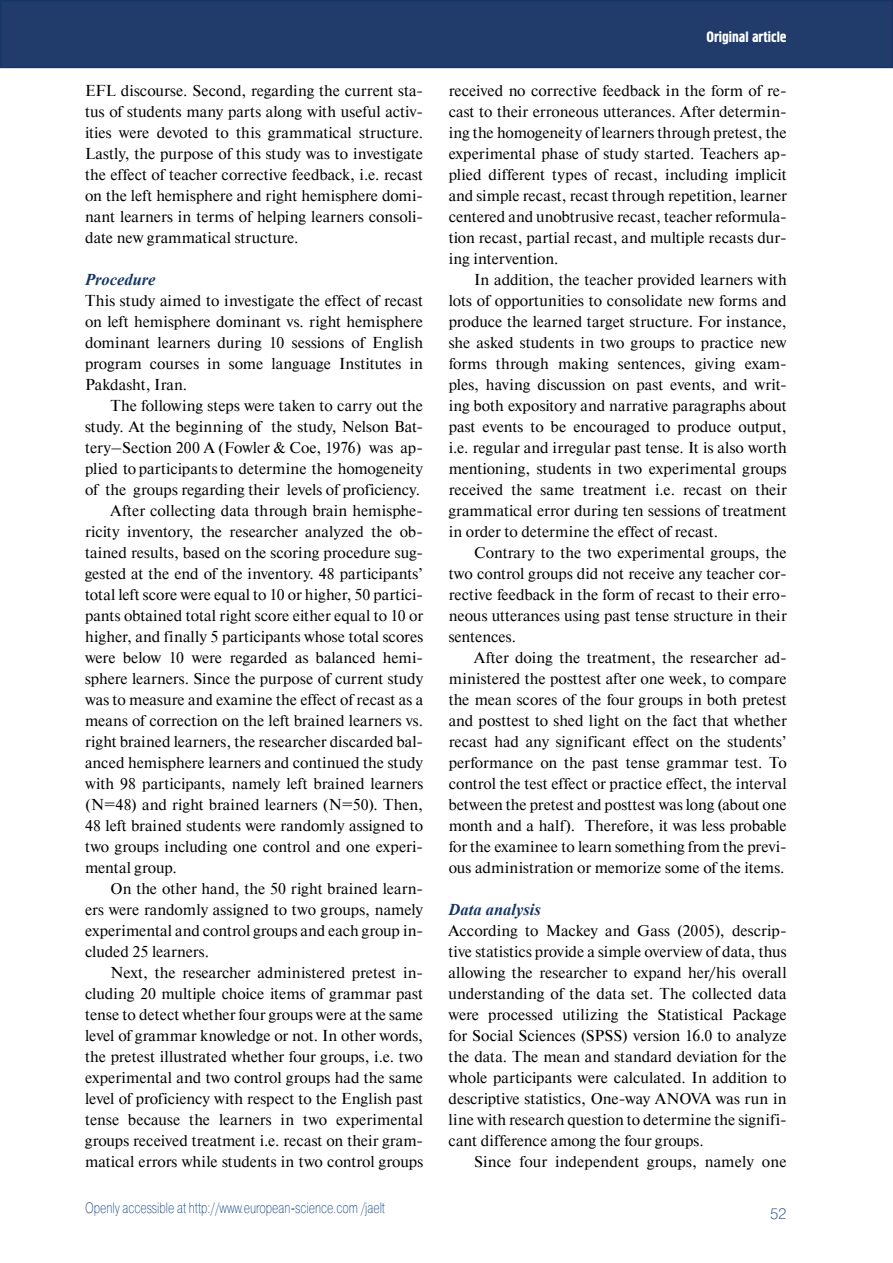
<style>
.page{position:relative;width:893px;height:1263px;background:#fff}
.page>*{position:absolute;margin:0;border:0;box-sizing:border-box;transform-origin:0 0}
.t1{font:italic 700 16.5px "Times New Roman";color:#153666}
.t2{font:15.75px/21px "Newton C";letter-spacing:.005em;color:#000;text-align:justify}
.t3{font:15px "Pragmatica Light C";color:#124789;scale:.75 1}
.t4{font:15px "Hermes C";color:#fff}
.t5{font:15px "Pragmatica Light C";color:#124789}
</style>
<div class="page">
<div style="left:1px;top:1px;width:891px;height:66px;background:#213c6b"></div>
<div style="left:0;top:0;width:893px;height:68px;border:2px solid #153666"></div>
<p class="t2" style="left:85px;top:80px;width:340px">EFL discourse. Second, regarding the current sta&shy;tus of students many parts along with useful activ&shy;ities were devoted to this grammatical structure.<br>Lastly, the purpose of this study was to investigate the effect of teacher corrective feedback, i.e. recast on the left hemisphere and right hemisphere domi&shy;nant learners in terms of helping learners consoli&shy;date new grammatical structure.</p>
<p class="t1" style="left:85px;top:268px;width:72px">Procedure</p>
<p class="t2" style="left:85px;top:290px;width:340px">This study aimed to investigate the effect of recast on left hemisphere dominant vs. right hemisphere dominant learners during 10 sessions of English program courses in some language Institutes in Pakdasht, Iran.</p>
<p class="t2" style="left:111px;top:395px;width:314px">The following steps were taken to carry out the</p>
<p class="t2" style="left:85px;top:416px;width:340px">study. At the beginning of the study, Nelson Bat-</p>
<p class="t2" style="left:85px;top:437px;width:340px">tery–Section 200 A (Fowler &amp; Coe, 1976) was ap-</p>
<p class="t2" style="left:85px;top:458px;width:339px">plied to participants to determine the homogeneity</p>
<p class="t2" style="left:85px;top:479px;width:337px">of the groups regarding their levels of proficiency.</p>
<p class="t2" style="left:111px;top:500px;width:314px">After collecting data through brain hemisphe-</p>
<p class="t2" style="left:85px;top:521px;width:340px">ricity inventory, the researcher analyzed the ob-</p>
<p class="t2" style="left:85px;top:542px;width:340px">tained results, based on the scoring procedure sug-</p>
<p class="t2" style="left:85px;top:563px;width:339px">gested at the end of the inventory. 48 participants’</p>
<p class="t2" style="left:85px;top:584px;width:340px">total left score were equal to 10 or higher, 50 partici-</p>
<p class="t2" style="left:85px;top:605px;width:339px">pants obtained total right score either equal to 10 or</p>
<p class="t2" style="left:85px;top:626px;width:340px">higher, and finally 5 participants whose total scores</p>
<p class="t2" style="left:85px;top:647px;width:340px">were below 10 were regarded as balanced hemi-</p>
<p class="t2" style="left:85px;top:668px;width:340px">sphere learners. Since the purpose of current study</p>
<p class="t2" style="left:85px;top:689px;width:339px">was to measure and examine the effect of recast as a</p>
<p class="t2" style="left:85px;top:710px;width:340px">means of correction on the left brained learners vs.</p>
<p class="t2" style="left:85px;top:731px;width:340px">right brained learners, the researcher discarded bal-</p>
<p class="t2" style="left:85px;top:752px;width:340px">anced hemisphere learners and continued the study</p>
<p class="t2" style="left:85px;top:773px;width:340px">with 98 participants, namely left brained learners</p>
<p class="t2" style="left:85px;top:794px;width:340px">(N=48) and right brained learners (N=50). Then,</p>
<p class="t2" style="left:85px;top:815px;width:340px">48 left brained students were randomly assigned to</p>
<p class="t2" style="left:85px;top:836px;width:340px">two groups including one control and one experi-</p>
<p class="t2" style="left:85px;top:857px;width:93px">mental group.</p>
<p class="t2" style="left:111px;top:878px;width:314px">On the other hand, the 50 right brained learn-</p>
<p class="t2" style="left:85px;top:899px;width:340px">ers were randomly assigned to two groups, namely</p>
<p class="t2" style="left:85px;top:920px;width:340px">experimental and control groups and each group in-</p>
<p class="t2" style="left:85px;top:941px;width:125px">cluded 25 learners.</p>
<p class="t2" style="left:111px;top:962px;width:314px">Next, the researcher administered pretest in-</p>
<p class="t2" style="left:85px;top:983px;width:339px">cluding 20 multiple choice items of grammar past</p>
<p class="t2" style="left:85px;top:1004px;width:340px">tense to detect whether four groups were at the same</p>
<p class="t2" style="left:85px;top:1025px;width:340px">level of grammar knowledge or not. In other words,</p>
<p class="t2" style="left:85px;top:1046px;width:339px">the pretest illustrated whether four groups, i.e. two</p>
<p class="t2" style="left:85px;top:1067px;width:339px">experimental and two control groups had the same</p>
<p class="t2" style="left:85px;top:1088px;width:340px">level of proficiency with respect to the English past</p>
<p class="t2" style="left:85px;top:1109px;width:340px">tense because the learners in two experimental</p>
<p class="t2" style="left:85px;top:1130px;width:340px">groups received treatment i.e. recast on their gram-</p>
<p class="t2" style="left:85px;top:1151px;width:339px">matical errors while students in two control groups</p>
<p class="t3" style="left:85px;top:1199px;width:401px">Openly accessible at http://www.european-science.com /jaelt</p>
<p class="t4" style="left:706px;top:29px;width:82px">Original article</p>
<p class="t2" style="left:449px;top:80px;width:340px">received no corrective feedback in the form of re&shy;cast to their erroneous utterances. After determin&shy;ing the homogeneity of learners through pretest, the experimental phase of study started. Teachers ap&shy;plied different types of recast, including implicit and simple recast, recast through repetition, learner centered and unobtrusive recast, teacher reformula&shy;tion recast, partial recast, and multiple recasts dur&shy;ing intervention.</p>
<p class="t2" style="left:449px;top:269px;width:340px;text-indent:26px">In addition, the teacher provided learners with lots of opportunities to consolidate new forms and produce the learned target structure. For instance, she asked students in two groups to practice new forms through making sentences, giving exam&shy;ples, having discussion on past events, and writ&shy;ing both expository and narrative paragraphs about past events to be encouraged to produce output, i.e. regular and irregular past tense. It is also worth mentioning, students in two experimental groups received the same treatment i.e. recast on their grammatical error during ten sessions of treatment in order to determine the effect of recast.</p>
<p class="t2" style="left:449px;top:542px;width:340px;text-indent:26px">Contrary to the two experimental groups, the two control groups did not receive any teacher cor&shy;rective feedback in the form of recast to their erro&shy;neous utterances using past tense structure in their sentences.</p>
<p class="t2" style="left:449px;top:647px;width:340px;text-indent:25px">After doing the treatment, the researcher ad&shy;ministered the posttest after one week, to compare the mean scores of the four groups in both pretest and posttest to shed light on the fact that whether recast had any significant effect on the students’ performance on the past tense grammar test. To control the test effect or practice effect, the interval between the pretest and posttest was long (about one month and a half). Therefore, it was less probable for the examinee to learn something from the previ&shy;ous administration or memorize some of the items.</p>
<p class="t1" style="left:449px;top:898px;width:94px">Data analysis</p>
<p class="t2" style="left:449px;top:920px;width:340px">According to Mackey and Gass (2005), descrip&shy;tive statistics provide a simple overview of data, thus allowing the researcher to expand her/his overall understanding of the data set. The collected data were processed utilizing the Statistical Package for Social Sciences (SPSS) version 16.0 to analyze the data. The mean and standard deviation for the whole participants were calculated. In addition to descriptive statistics, One-way ANOVA was run in line with research question to determine the signifi&shy;cant difference among the four groups.</p>
<p class="t2" style="left:474px;top:1151px;width:314px">Since four independent groups, namely one</p>
<p class="t5" style="left:770px;top:1205px;width:18px">52</p>
</div>
